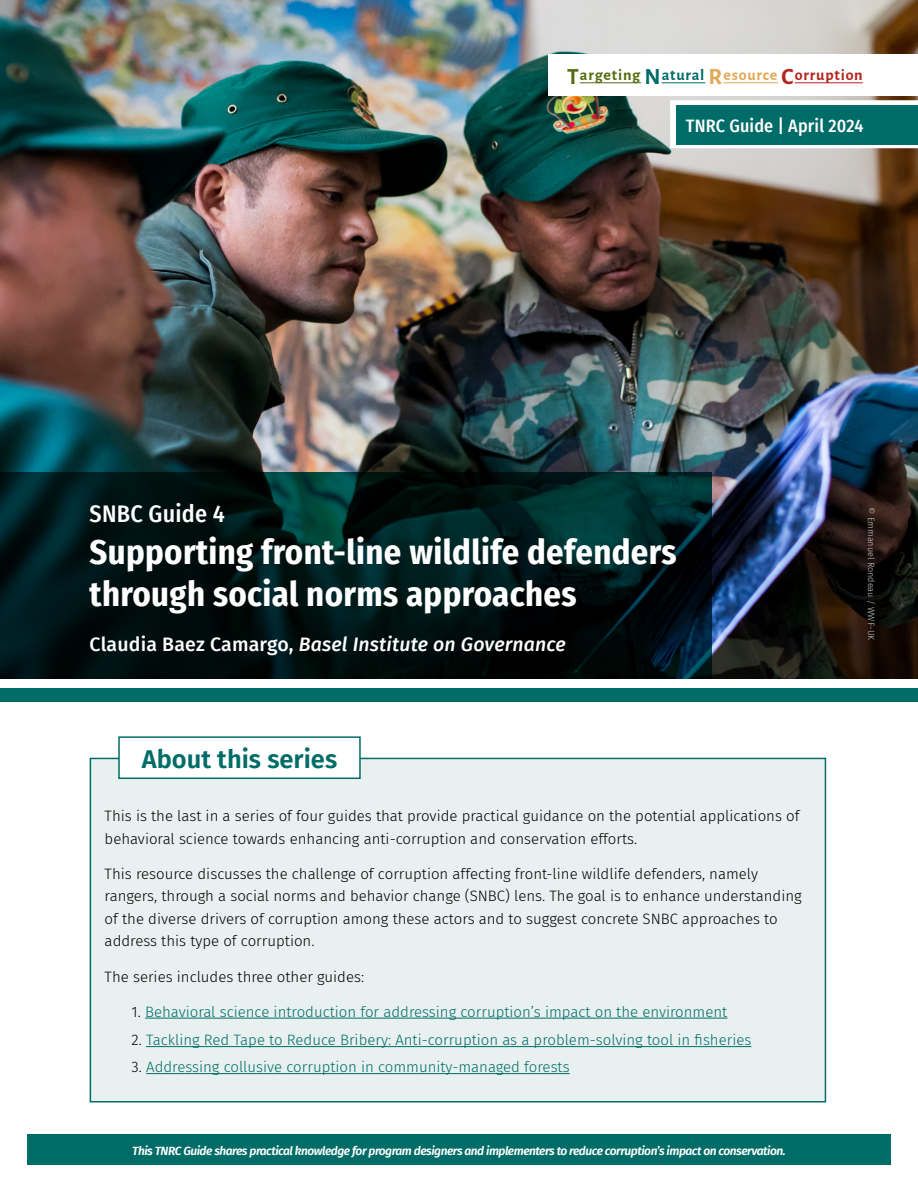
<style>
.page{position:relative;width:918px;height:1188px;background:#fff}
.page>*{position:absolute;margin:0;border:0;box-sizing:border-box;transform-origin:0 0}
.t1{font:700 34.5px/42px "Fira Sans Condensed";letter-spacing:.01em;color:#fff}
.t2{font:600 25.5px "Fira Sans";color:#006c67}
.t3{font:500 24px "Fira Sans Condensed";letter-spacing:.01em;color:#fff}
.t4{font:italic 500 19.5px "Fira Sans";letter-spacing:.01em;color:#fff}
.t5{font:500 18px "Fira Sans Condensed";letter-spacing:.01em;color:#fff}
.t6{font:700 16.05px "Alegreya Sans";letter-spacing:.05em;color:#b4241d}
.t7{font:300 15px/22.5px "Fira Sans";color:#000}
.t8{font:300 15px "Fira Sans";color:#006c67}
.t9{font:italic 600 12px "Fira Sans";letter-spacing:-.04em;color:#fff}
.t10{font:300 9px "Fira Sans";color:#ccc}
.s1{font-size:23.25px;color:#566c11}
.s2{color:#566c11}
.s3{font-size:23.25px;color:#006c67}
.s4{color:#006c67}
.s5{font-size:23.25px;color:#e2a856}
.s6{color:#e2a856}
.s7{font-size:23.25px}
.s8{font-style:normal}
.s9{color:#000}
</style>
<div class="page">
<img style="left:0;top:0;width:918px;height:678px">
<div style="left:0;top:688px;width:918px;height:14px;background:#006c67"></div>
<svg style="left:670px;top:100px;width:248px;height:48px"></svg>
<div style="left:677px;top:105px;width:241px;height:40px;background:#006c67"></div>
<div style="left:549px;top:54px;width:369px;height:42px;background:#fff"></div>
<hr style="left:580px;top:82px;width:61px;height:1px;background:#566c11">
<hr style="left:662px;top:82px;width:43px;height:1px;background:#006c67">
<hr style="left:723px;top:82px;width:55px;height:1px;background:#e2a856">
<hr style="left:795px;top:82px;width:68px;height:1px;background:#b4241d">
<svg style="left:0;top:472px;width:712px;height:206px;background:#001717"></svg>
<div style="left:27px;top:1134px;width:864px;height:31px;background:#006c67"></div>
<div style="left:90px;top:758px;width:735px;height:344px;background:#e8f1f0"></div>
<hr style="left:145px;top:1018px;width:582px;height:1px;background:#006c67">
<hr style="left:146px;top:1046px;width:605px;height:1px;background:#006c67">
<hr style="left:146px;top:1073px;width:424px;height:1px;background:#006c67">
<div style="left:90px;top:758px;width:736px;height:344px;border:2px solid #006c67"></div>
<div style="left:119px;top:737px;width:241px;height:41px;background:#fff"></div>
<div style="left:118px;top:736px;width:243px;height:43px;border:2px solid #006c67"></div>
<p class="t6" style="left:567px;top:63px;width:297px"><span class="s1">T</span><span class="s2">argeting</span> <span class="s3">N</span><span class="s4">atural</span> <span class="s5">R</span><span class="s6">esource</span> <span class="s7">C</span>orruption</p>
<p class="t5" style="left:686px;top:111px;width:179px">TNRC Guide | April 2024</p>
<h3 class="t3" style="left:90px;top:494px;width:137px">SNBC Guide 4</h3>
<h1 class="t1" style="left:90px;top:528px;width:588px">Supporting front-line wildlife defenders through social norms approaches</h1>
<h3 class="t4" style="left:90px;top:628px;width:478px"><span class="s8">Claudia Baez Camargo,</span> Basel Institute on Governance</h3>
<h2 class="t2" style="left:142px;top:738px;width:197px">About this series</h2>
<p class="t10" style="left:878px;top:507px;width:135px;rotate:90deg">© Emmanuel Rondeau / WWF-UK</p>
<p class="t7" style="left:105px;top:805px;width:696px">This is the last in a series of four guides that provide practical guidance on the potential applications of behavioral science towards enhancing anti-corruption and conservation efforts.</p>
<p class="t7" style="left:105px;top:862px;width:699px">This resource discusses the challenge of corruption affecting front-line wildlife defenders, namely rangers, through a social norms and behavior change (SNBC) lens. The goal is to enhance understanding of the diverse drivers of corruption among these actors and to suggest concrete SNBC approaches to address this type of corruption.</p>
<p class="t7" style="left:105px;top:965px;width:261px">The series includes three other guides:</p>
<p class="t8" style="left:132px;top:1001px;width:597px"><span class="s9">1.</span> Behavioral science introduction for addressing corruption’s impact on the environment</p>
<p class="t8" style="left:132px;top:1030px;width:621px"><span class="s9">2.</span> Tackling Red Tape to Reduce Bribery: Anti-corruption as a problem-solving tool in fisheries</p>
<p class="t8" style="left:132px;top:1057px;width:440px"><span class="s9">3.</span> Addressing collusive corruption in community-managed forests</p>
<p class="t9" style="left:132px;top:1141px;width:655px">This TNRC Guide shares practical knowledge for program designers and implementers to reduce corruption’s impact on conservation.</p>
</div>
